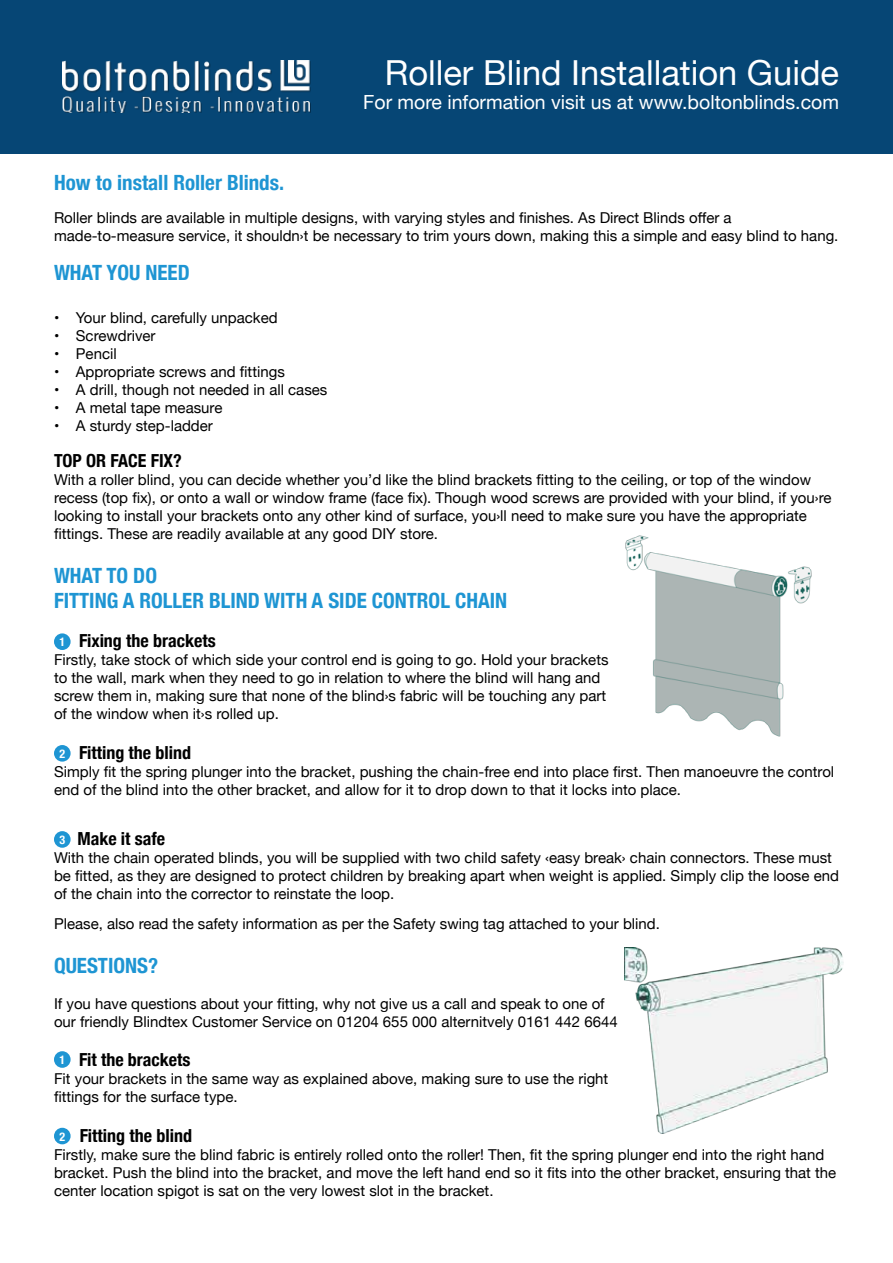
<style>
.page{position:relative;width:893px;height:1263px;background:#fff}
.page>*{position:absolute;margin:0;border:0;box-sizing:border-box;transform-origin:0 0}
.t1{font:34.5px "Helvetica Neue";color:#fff}
.t2{font:700 condensed 21px/25.2px "Helvetica Neue";color:#1e95d3}
.t3{font:19.5px "Helvetica Neue";color:#fff}
.t4{font:700 condensed 18px "Helvetica Neue";color:#000}
.t5{font:15px/18px "Helvetica Neue";color:#000}
.t6{font:700 condensed 12px "Helvetica Neue";color:#fff}
</style>
<div class="page">
<div style="left:0;top:0;width:893px;height:153px;background:#064675"></div>
<img style="left:63px;top:61px;width:247px;height:51px">
<img style="left:625px;top:535px;width:187px;height:202px">
<img style="left:624px;top:947px;width:219px;height:187px">
<div style="left:54px;top:633px;width:17px;height:17px;background:#1e95d3;border-radius:50%"></div>
<div style="left:54px;top:745px;width:17px;height:17px;background:#1e95d3;border-radius:50%"></div>
<div style="left:54px;top:831px;width:17px;height:17px;background:#1e95d3;border-radius:50%"></div>
<div style="left:54px;top:1051px;width:17px;height:17px;background:#1e95d3;border-radius:50%"></div>
<div style="left:54px;top:1128px;width:17px;height:16px;background:#1e95d3;border-radius:50%"></div>
<h1 class="t1" style="left:385px;top:48px;width:456px">Roller Blind Installation Guide</h1>
<h3 class="t3" style="left:363px;top:88px;width:477px">For more information visit us at www.boltonblinds.com</h3>
<h2 class="t2" style="left:54px;top:168px;width:232px">How to install Roller Blinds.</h2>
<p class="t5" style="left:54px;top:209px;width:786px">Roller blinds are available in multiple designs, with varying styles and finishes. As Direct Blinds offer a made-to-measure service it, shouldn t› be necessary to trim yours down, making this a simple and easy blind to hang.</p>
<h2 class="t2" style="left:54px;top:259px;width:137px">WHAT YOU NEED</h2>
<p class="t5" style="left:76px;top:309px;width:203px">Your blind, carefully unpacked</p>
<p class="t5" style="left:54px;top:309px;width:7px">•</p>
<p class="t5" style="left:54px;top:327px;width:7px">•</p>
<p class="t5" style="left:76px;top:327px;width:81px">Screwdriver</p>
<p class="t5" style="left:54px;top:345px;width:7px">•</p>
<p class="t5" style="left:76px;top:345px;width:42px">Pencil</p>
<p class="t5" style="left:54px;top:363px;width:7px">•</p>
<p class="t5" style="left:76px;top:363px;width:210px">Appropriate screws and fittings</p>
<p class="t5" style="left:54px;top:381px;width:7px">•</p>
<p class="t5" style="left:76px;top:381px;width:253px">A drill, though not needed in all cases</p>
<p class="t5" style="left:54px;top:399px;width:7px">•</p>
<p class="t5" style="left:76px;top:399px;width:148px">A metal tape measure</p>
<p class="t5" style="left:76px;top:417px;width:138px">A sturdy step-ladder</p>
<p class="t5" style="left:54px;top:417px;width:7px">•</p>
<p class="t4" style="left:54px;top:446px;width:129px">TOP OR FACE FIX?</p>
<p class="t5" style="left:54px;top:472px;width:779px">With a roller blind, you can decide whether you d’ like the blind brackets fitting to the ceiling, or top of the window recess (top fix ,) or onto a wall or window frame (face fix .) Though wood screws are provided with your blind if, you r e› looking to install your brackets onto any other kind of surface, you l l› need to make sure you have the appropriate fittings. These are readily available at any good DIY store.</p>
<h2 class="t2" style="left:54px;top:561px;width:455px">WHAT TO DO<br>FITTING A ROLLER BLIND WITH A SIDE CONTROL CHAIN</h2>
<p class="t4" style="left:79px;top:626px;width:138px">Fixing the brackets</p>
<p class="t5" style="left:54px;top:652px;width:556px">Firstly, take stock of which side your control end is going to go. Hold your brackets to the wall, mark when they need to go in relation to where the blind will hang and screw them in, making sure that none of the blind s› fabric will be touching any part of the window when s›i t rolled up.</p>
<p class="t4" style="left:79px;top:738px;width:114px">Fitting the blind</p>
<p class="t5" style="left:54px;top:763px;width:782px">Simply fit the spring plunger into the bracket, pushing the chain-free end into place first. Then manoeuvre the control end of the blind into the other bracket, and allow for toit drop down to that it locks into place.</p>
<p class="t4" style="left:77px;top:824px;width:89px">Make it safe</p>
<p class="t5" style="left:54px;top:850px;width:786px">With the chain operated blinds, you will be supplied with two child safety ‹easy break› chain connectors. These must be fitted, as they are designed to protect children by breaking apart when weight is applied. Simply clip the loose end of the chain into the corrector to reinstate the loop.</p>
<p class="t5" style="left:54px;top:916px;width:607px">Please, also read the safety information as per the Safety swing tag attached to your blind.</p>
<h2 class="t2" style="left:54px;top:951px;width:106px">QUESTIONS?</h2>
<p class="t5" style="left:54px;top:995px;width:565px">If you have questions about your fitting, why not give us a call and speak to one of our friendly Blindtex Customer Service on 01204 655 000 alternitvely 0161 442 6644</p>
<p class="t4" style="left:79px;top:1045px;width:113px">Fit the brackets</p>
<p class="t5" style="left:54px;top:1071px;width:556px">Fit your brackets in the same way as explained above, making sure to use the right fittings for the surface type.</p>
<p class="t4" style="left:80px;top:1120px;width:114px">Fitting the blind</p>
<p class="t5" style="left:54px;top:1146px;width:784px">Firstly, make sure the blind fabric is entirely rolled onto the roller! Then, fit the spring plunger end into the right hand bracket. Push the blind into the bracket, and move the left hand end so it fits into the other bracket, ensuring that the center location spigot is sat on the very lowest slot in the bracket.</p>
<p class="t6" style="left:59px;top:632px;width:7px">1</p>
<p class="t6" style="left:59px;top:744px;width:7px">2</p>
<p class="t6" style="left:59px;top:830px;width:7px">3</p>
<p class="t6" style="left:59px;top:1050px;width:7px">1</p>
<p class="t6" style="left:59px;top:1126px;width:7px">2</p>
</div>
